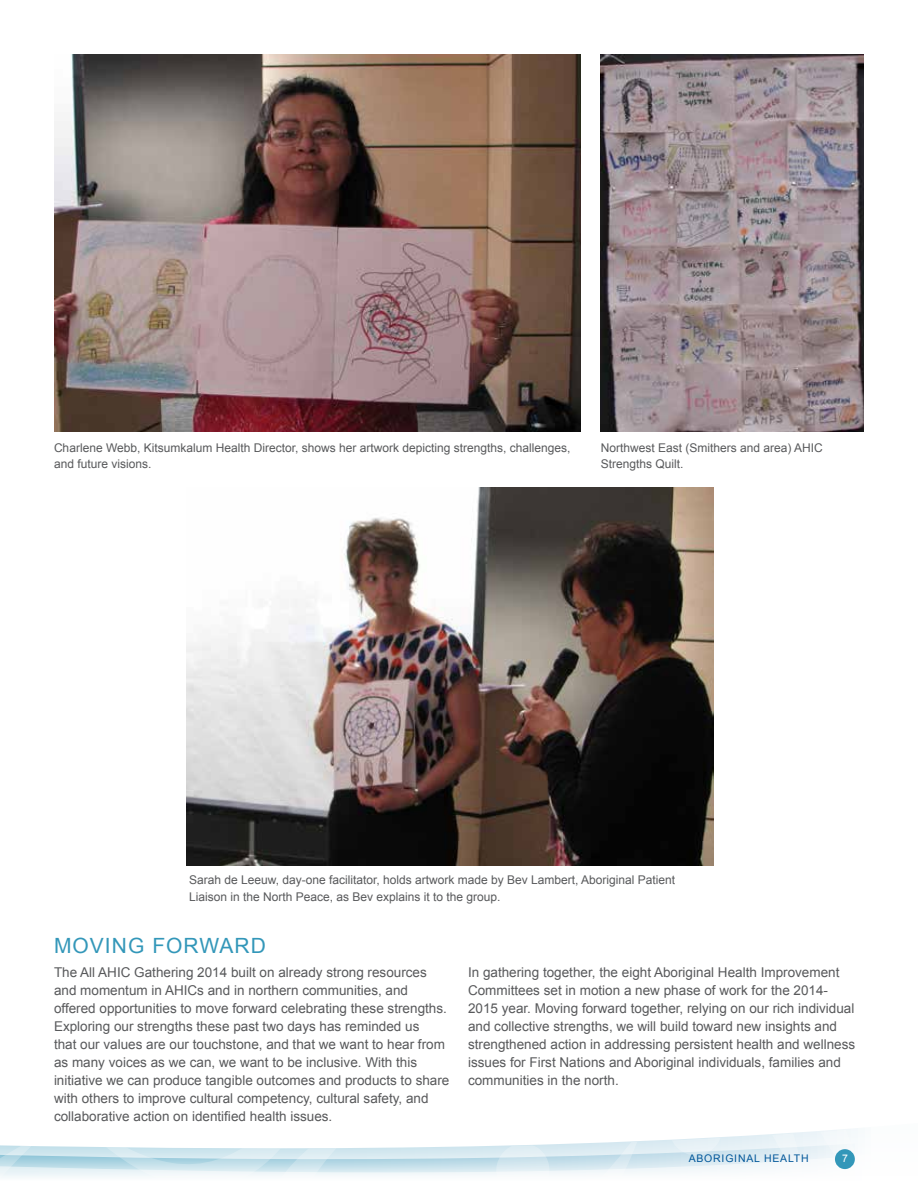
<style>
.page{position:relative;width:918px;height:1188px;background:#fff}
.page>*{position:absolute;margin:0;border:0;box-sizing:border-box;transform-origin:0 0}
.t1{font:21px "Arial";color:#3397b9}
.t2{font:13.5px/18px "Arial";color:#58595b}
.t3{font:12px/16.5px "Arial";color:#58595b}
.t4{font:10.5px "Arial";letter-spacing:.075em;color:#005699}
.t5{font:10.5px "Arial";color:#fff}
</style>
<div class="page">
<svg style="left:0;top:1128px;width:858px;height:49px"></svg>
<div style="left:835px;top:1149px;width:20px;height:20px;background:#3397b9;border-radius:50%"></div>
<img style="left:54px;top:54px;width:526px;height:378px">
<img style="left:187px;top:488px;width:526px;height:378px">
<img style="left:601px;top:54px;width:263px;height:378px">
<p class="t3" style="left:54px;top:439px;width:518px">Charlene Webb, Kitsumkalum Health Director, shows her artwork depicting strengths, challenges, and future visions.</p>
<p class="t3" style="left:601px;top:439px;width:223px">Northwest East (Smithers and area) AHIC<br>Strengths Quilt.</p>
<p class="t3" style="left:189px;top:872px;width:488px">Sarah de Leeuw, day-one facilitator, holds artwork made by Bev Lambert, Aboriginal Patient<br>Liaison in the North Peace, as Bev explains it to the group.</p>
<h1 class="t1" style="left:54px;top:932px;width:16px">Moving</h1>
<h1 class="t1" style="left:152px;top:932px;width:115px">Forwar d</h1>
<p class="t2" style="left:54px;top:964px;width:397px">The All AHIC Gathering 2014 built on already strong resources and momentum in AHICs and in northern communities, and offered opportunities to move forward celebrating these strengths.<br>Exploring our strengths these past two days has reminded us<br>that our values are our touchstone, and that we want to hear from as many voices as we can, we want to be inclusive. With this initiative we can produce tangible outcomes and products to share with others to improve cultural competency, cultural safety, and collaborative action on identified health issues.</p>
<p class="t2" style="left:468px;top:964px;width:389px">In gathering together, the eight Aboriginal Health Improvement Committees set in motion a new phase of work for the 2014- 2015 year. Moving forward together, relying on our rich individual and collective strengths, we will build toward new insights and strengthened action in addressing persistent health and wellness issues for First Nations and Aboriginal individuals, families and communities in the north.</p>
<p class="t4" style="left:689px;top:1152px;width:121px">ABORIGINAL HEALTH</p>
<p class="t5" style="left:842px;top:1151px;width:7px">7</p>
</div>
